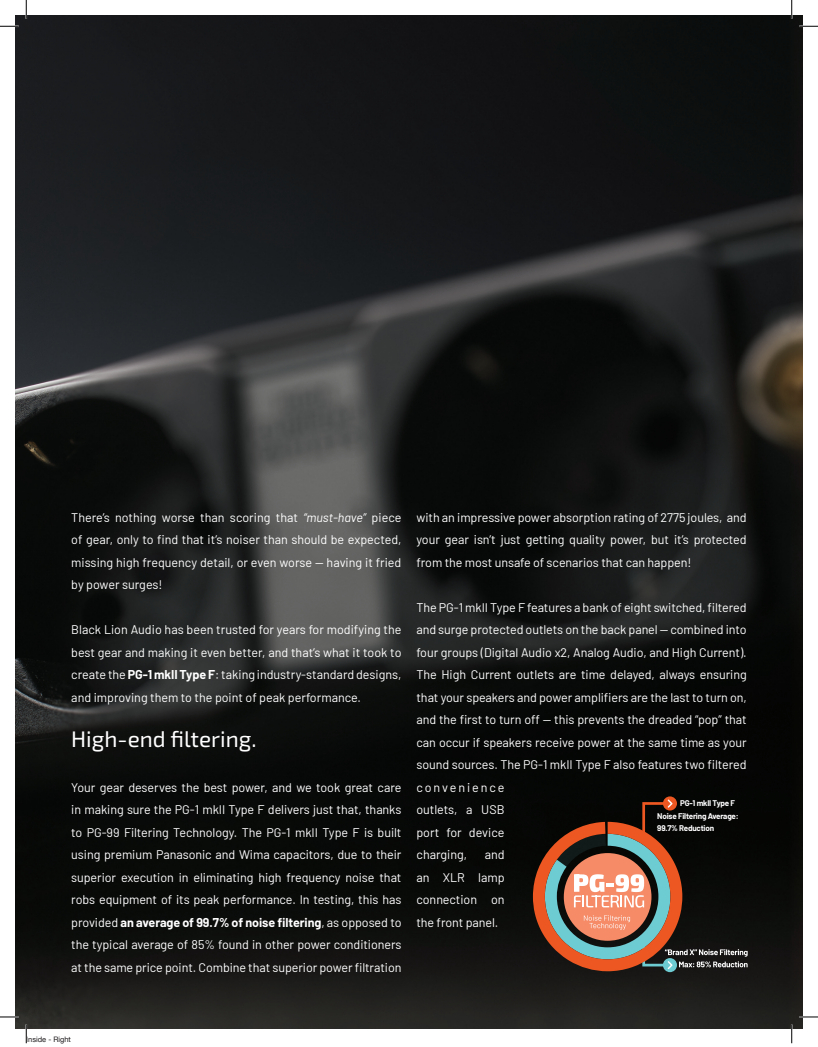
<style>
.page{position:relative;width:818px;height:1047px;background:#fff}
.page>*{position:absolute;margin:0;border:0;box-sizing:border-box;transform-origin:0 0}
.t1{font:22.5px "Exo 2";color:#fff}
.t2{font:12.5px/22.5px "Barlow";letter-spacing:-.005em;color:#fff;text-align:justify}
.t3{font:700 8.12px/12.2px "Barlow";letter-spacing:-.025em;color:#fff}
.t4{font:7.5px "Helvetica Neue LT Com";color:#231f20}
.s1{font-style:italic}
.s2{font-weight:700}
</style>
<div class="page">
<img style="left:15px;top:15px;width:787px;height:1012px">
<svg style="left:663px;top:796px;width:14px;height:14px"></svg>
<svg style="left:533px;top:799px;width:214px;height:172px;background:#5f4538"></svg>
<svg style="left:0;top:25px;width:19px;height:2px"></svg>
<svg style="left:799px;top:25px;width:19px;height:2px"></svg>
<svg style="left:0;top:1015px;width:19px;height:2px"></svg>
<svg style="left:799px;top:1015px;width:19px;height:2px"></svg>
<svg style="left:25px;top:0;width:2px;height:19px"></svg>
<svg style="left:25px;top:1024px;width:2px;height:18px"></svg>
<svg style="left:790px;top:0;width:2px;height:19px"></svg>
<svg style="left:790px;top:1024px;width:2px;height:18px"></svg>
<p class="t2" style="left:71px;top:505px;width:332px">There’s nothing worse than scoring that <span class="s1">“must-have”</span> piece of gear, only to find that it’s noiser than should be expected, missing high frequency detail, or even worse — having it fried by power surges!</p>
<p class="t2" style="left:71px;top:617px;width:332px">Black Lion Audio has been trusted for years for modifying the best gear and making it even better, and that’s what it took to create the <span class="s2">PG-1 mkII Type F</span>: taking industry-standard designs, and improving them to the point of peak performance.</p>
<h1 class="t1" style="left:71px;top:723px;width:187px">High-end filtering.</h1>
<p class="t2" style="left:71px;top:775px;width:332px">Your gear deserves the best power, and we took great care in making sure the PG-1 mkII Type F delivers just that, thanks to PG-99 Filtering Technology. The PG-1 mkII Type F is built using premium Panasonic and Wima capacitors, due to their superior execution in eliminating high frequency noise that robs equipment of its peak performance. In testing, this has provided <span class="s2">an average of 99.7% of noise filtering</span>, as opposed to the typical average of 85% found in other power conditioners at the same price point. Combine that superior power filtration</p>
<p class="t2" style="left:416px;top:505px;width:332px">with an impressive power absorption rating of 2775 joules, and your gear isn’t just getting quality power, but it’s protected from the most unsafe of scenarios that can happen!</p>
<p class="t2" style="left:416px;top:595px;width:332px;text-align:left">The PG-1 mkII Type F features a bank of eight switched, filtered and surge protected outlets on the back panel — combined into four groups (Digital Audio x2, Analog Audio, and High Current).<br>The High Current outlets are time delayed, always ensuring that your speakers and power amplifiers are the last to turn on, and the first to turn off — this prevents the dreaded “pop” that can occur if speakers receive power at the same time as your sound sources. The PG-1 mkII Type F also features two filtered convenience<br>outlets, a USB<br>port for device<br>charging,</p>
<p class="t3" style="left:657px;top:796px;width:83px;text-indent:23px">PG-1 mkII Type F<br>Noise Filtering Average:<br>99.7% Reduction</p>
<p class="t2" style="left:416px;top:842px;width:90px;text-indent:68px">and an XLR lamp connection on the front panel.</p>
<p class="t4" style="left:26px;top:1034px;width:46px">Inside - Right</p>
</div>
